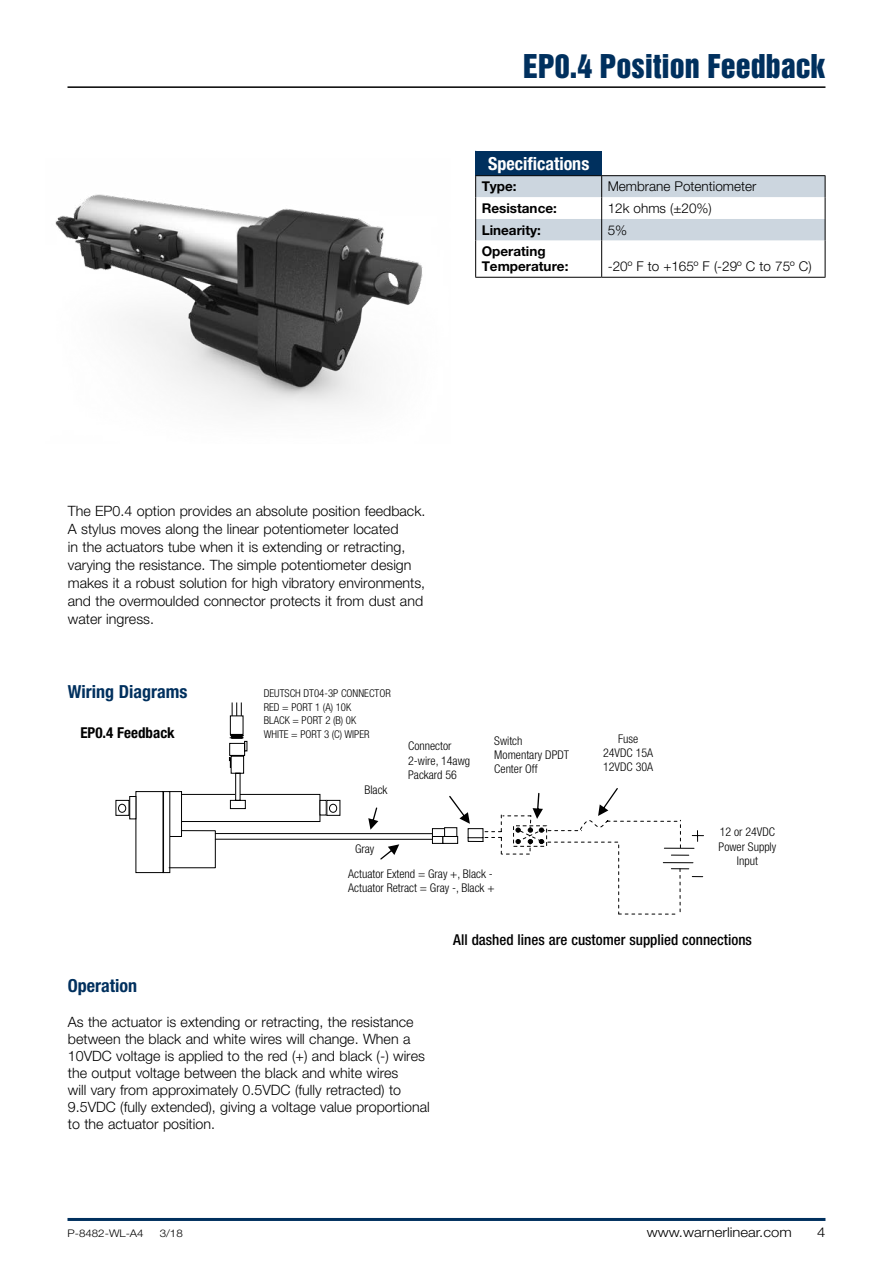
<style>
.page{position:relative;width:893px;height:1263px;background:#fff}
.page>*{position:absolute;margin:0;border:0;box-sizing:border-box;transform-origin:0 0}
.t1{font:30px "Helvetica Inserat LT Std";color:#00305e}
.t2{font:700 condensed 18px "Helvetica Neue LT Std";color:#00305e}
.t3{font:700 condensed 18px "Helvetica Neue LT Std";color:#fff}
.t4{font:500 condensed 15px "Helvetica Neue LT Std";color:#000}
.t5{font:700 condensed 15px "Helvetica Neue LT Std";color:#000}
.Body{font:300 14.25px/18px "Helvetica Neue LT Std";color:#000}
.t6{font:300 13.5px "Helvetica Neue LT Std";color:#000}
.t7{font:700 13.5px/15px "Helvetica Neue LT Std";color:#000}
.t8{font:300 13.5px "Helvetica Neue LT Std";color:#000;scale:1.1 1}
.Graphic_Copy{font:300 condensed 12px "Helvetica Neue LT Std";color:#000}
.Graphic_Copy-2{font:300 condensed 10.8px "Helvetica Neue LT Std";color:#000}
.t9{font:300 10.5px "Helvetica Neue LT Std";color:#000;scale:1.1 1}
</style>
<div class="page">
<hr style="left:68px;top:86px;width:757px;height:2px;background:#000">
<hr style="left:68px;top:1218px;width:757px;height:3px;background:#00305e">
<hr style="left:475px;top:277px;width:127px;height:1px;background:#000">
<hr style="left:602px;top:277px;width:223px;height:1px;background:#000">
<svg style="left:475px;top:151px;width:351px;height:126px"></svg>
<img style="left:55px;top:194px;width:368px;height:216px">
<div style="left:181px;top:794px;width:139px;height:28px;border:1px solid #010101"></div>
<div style="left:169px;top:791px;width:13px;height:46px;border:1px solid #010101"></div>
<div style="left:163px;top:791px;width:7px;height:82px;border:1px solid #010101"></div>
<div style="left:135px;top:791px;width:28px;height:82px;border:1px solid #010101"></div>
<div style="left:129px;top:796px;width:7px;height:23px;border:1px solid #010101"></div>
<div style="left:115px;top:800px;width:14px;height:16px;border:1px solid #010101"></div>
<svg style="left:118px;top:803px;width:98px;height:66px"></svg>
<div style="left:326px;top:800px;width:14px;height:16px;border:1px solid #010101"></div>
<div style="left:329px;top:804px;width:8px;height:9px;border:1px solid #010101;border-radius:50%"></div>
<div style="left:319px;top:800px;width:8px;height:15px;border:1px solid #010101"></div>
<hr style="left:215px;top:833px;width:217px;height:1px;background:#010101">
<hr style="left:215px;top:839px;width:219px;height:1px;background:#010101">
<div style="left:432px;top:828px;width:14px;height:9px;border:1px solid #010101"></div>
<div style="left:432px;top:836px;width:11px;height:8px;border:1px solid #010101"></div>
<div style="left:442px;top:836px;width:16px;height:8px;border:1px solid #010101"></div>
<div style="left:444px;top:827px;width:13px;height:10px;border:1px solid #010101"></div>
<svg style="left:449px;top:788px;width:255px;height:127px"></svg>
<svg style="left:368px;top:807px;width:10px;height:23px"></svg>
<svg style="left:380px;top:844px;width:19px;height:16px"></svg>
<div style="left:348px;top:875px;width:189px;height:38px;background:#fff"></div>
<svg style="left:228px;top:702px;width:20px;height:107px"></svg>
<p class="t1" style="left:523px;top:48px;width:304px">EP0.4 Position Feedback</p>
<p class="t3" style="left:488px;top:152px;width:103px">Specifications</p>
<p class="t7" style="left:482px;top:179px;width:37px">Type:</p>
<p class="t6" style="left:608px;top:178px;width:150px">Membrane Potentiometer</p>
<p class="t7" style="left:482px;top:200px;width:77px">Resistance:</p>
<p class="t6" style="left:608px;top:200px;width:106px">12k ohms (±20%)</p>
<p class="t7" style="left:482px;top:222px;width:61px">Linearity:</p>
<p class="t6" style="left:608px;top:222px;width:21px">5%</p>
<p class="t7" style="left:482px;top:244px;width:88px">Operating<br>Temperature:</p>
<p class="t6" style="left:608px;top:258px;width:205px">-20º F to +165º F (-29º C to 75º C)</p>
<p class="Body" style="left:68px;top:501px;width:359px">The EP0.4 option provides an absolute position feedback.<br>A stylus moves along the linear potentiometer located<br>in the actuators tube when it is extending or retracting, varying the resistance. The simple potentiometer design makes it a robust solution for high vibratory environments, and the overmoulded connector protects it from dust and water ingress.</p>
<p class="t2" style="left:68px;top:680px;width:121px">Wiring Diagrams</p>
<p class="t5" style="left:80px;top:723px;width:96px">EP0.4 Feedback</p>
<p class="Graphic_Copy-2" style="left:264px;top:687px;width:129px">DEUTSCH DT04-3P CONNECTOR</p>
<p class="Graphic_Copy-2" style="left:264px;top:701px;width:89px">RED = PORT 1 (A) 10K</p>
<p class="Graphic_Copy-2" style="left:264px;top:714px;width:94px">BLACK = PORT 2 (B) 0K</p>
<p class="Graphic_Copy-2" style="left:264px;top:728px;width:107px">WHITE = PORT 3 (C) WIPER</p>
<p class="Graphic_Copy" style="left:364px;top:782px;width:25px">Black</p>
<p class="Graphic_Copy" style="left:408px;top:739px;width:45px">Connector</p>
<p class="Graphic_Copy" style="left:408px;top:753px;width:63px">2-wire, 14awg</p>
<p class="Graphic_Copy" style="left:408px;top:768px;width:50px">Packard 56</p>
<p class="Graphic_Copy" style="left:355px;top:842px;width:21px">Gray</p>
<p class="Graphic_Copy" style="left:494px;top:734px;width:30px">Switch</p>
<p class="Graphic_Copy" style="left:494px;top:748px;width:76px">Momentary DPDT</p>
<p class="Graphic_Copy" style="left:494px;top:762px;width:45px">Center Off</p>
<p class="Graphic_Copy" style="left:618px;top:732px;width:22px">Fuse</p>
<p class="Graphic_Copy" style="left:603px;top:746px;width:52px">24VDC 15A</p>
<p class="Graphic_Copy" style="left:603px;top:760px;width:52px">12VDC 30A</p>
<p class="Graphic_Copy" style="left:720px;top:825px;width:57px">12 or 24VDC</p>
<p class="Graphic_Copy" style="left:719px;top:839px;width:59px">Power Supply</p>
<p class="Graphic_Copy" style="left:737px;top:854px;width:23px">Input</p>
<p class="Graphic_Copy" style="left:348px;top:867px;width:146px">Actuator Extend = Gray +, Black -</p>
<p class="Graphic_Copy" style="left:348px;top:881px;width:148px">Actuator Retract = Gray -, Black +</p>
<p class="t2" style="left:68px;top:975px;width:71px">Operation</p>
<p class="Body" style="left:68px;top:1013px;width:363px;line-height:17.1px">As the actuator is extending or retracting, the resistance between the black and white wires will change. When a 10VDC voltage is applied to the red (+) and black (-) wires the output voltage between the black and white wires<br>will vary from approximately 0.5VDC (fully retracted) to 9.5VDC (fully extended), giving a voltage value proportional to the actuator position.</p>
<p class="t4" style="left:453px;top:931px;width:300px">All dashed lines are customer supplied connections</p>
<p class="t9" style="left:68px;top:1226px;width:71px">P-8482-WL-A4</p>
<p class="t9" style="left:160px;top:1226px;width:23px">3/18</p>
<p class="t8" style="left:647px;top:1223px;width:133px">www.warnerlinear.com</p>
<p class="t8" style="left:817px;top:1223px;width:9px">4</p>
</div>
